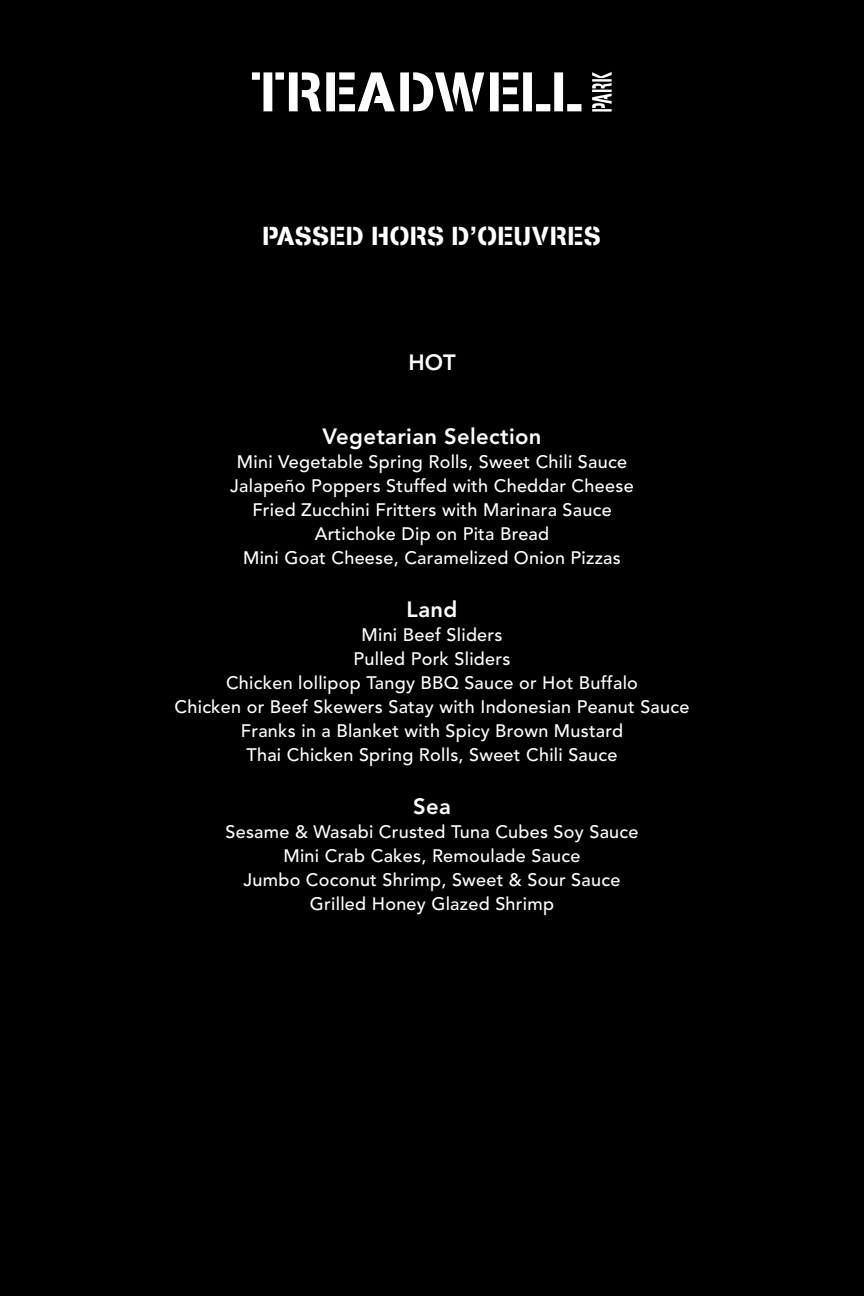
<style>
.page{position:relative;width:864px;height:1296px;background:#000}
.page>*{position:absolute;margin:0;border:0;box-sizing:border-box;transform-origin:0 0}
.t1{font:26px "Stencilia A";color:#fff}
.t2{font:800 22px "Avenir LT Std";letter-spacing:.015em;color:#fff}
.t3{font:500 18px/24px "Avenir LT Std";letter-spacing:.015em;color:#fff;text-align:center}
</style>
<div class="page">
<svg style="left:252px;top:72px;width:232px;height:39px"></svg>
<svg style="left:490px;top:72px;width:91px;height:39px"></svg>
<svg style="left:592px;top:72px;width:20px;height:40px"></svg>
<h1 class="t1" style="left:263px;top:221px;width:340px">PASSED HORS D’OEUVRES</h1>
<p class="t2" style="left:408px;top:349px;width:49px">HOT</p>
<p class="t2" style="left:323px;top:424px;width:220px">Vegetarian Selection</p>
<p class="t3" style="left:230px;top:451px;width:405px">Mini Vegetable Spring Rolls, Sweet Chili Sauce Jalapeño Poppers Stuffed with Cheddar Cheese Fried Zucchini Fritters with Marinara Sauce Artichoke Dip on Pita Bread<br>Mini Goat Cheese, Caramelized Onion Pizzas</p>
<p class="t2" style="left:407px;top:597px;width:52px">Land</p>
<p class="t3" style="left:175px;top:623px;width:516px">Mini Beef Sliders<br>Pulled Pork Sliders<br>Chicken lollipop Tangy BBQ Sauce or Hot Buffalo<br>Chicken or Beef Skewers Satay with Indonesian Peanut Sauce Franks in a Blanket with Spicy Brown Mustard<br>Thai Chicken Spring Rolls, Sweet Chili Sauce</p>
<p class="t2" style="left:413px;top:793px;width:39px">Sea</p>
<p class="t3" style="left:225px;top:820px;width:415px">Sesame &amp; Wasabi Crusted Tuna Cubes Soy Sauce Mini Crab Cakes, Remoulade Sauce<br>Jumbo Coconut Shrimp, Sweet &amp; Sour Sauce Grilled Honey Glazed Shrimp</p>
</div>
